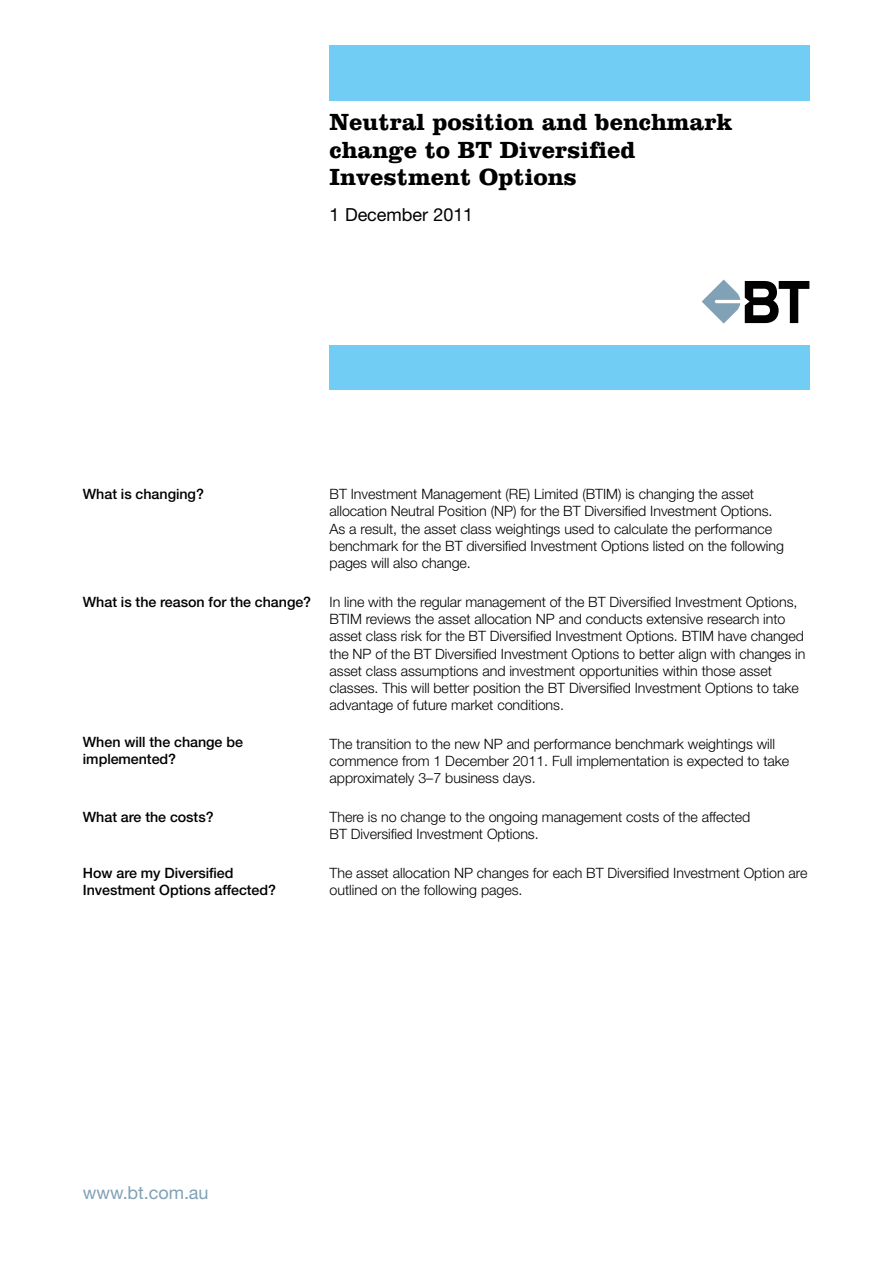
<style>
.page{position:relative;width:893px;height:1263px;background:#fff}
.page>*{position:absolute;margin:0;border:0;box-sizing:border-box;transform-origin:0 0}
.t1{font:700 24px/27.8px "Clarendon BT";color:#000}
.t2{font:18px "Helvetica Neue LT";letter-spacing:-.005em;color:#80a1b6}
.t3{font:18px "Helvetica Neue LT";letter-spacing:-.005em;color:#000}
.t4{font:300 14.25px/17.2px "Helvetica Neue LT";letter-spacing:-.005em;color:#000}
.t5{font:500 14.25px/17.2px "Helvetica Neue LT";letter-spacing:-.005em;color:#000}
</style>
<div class="page">
<div style="left:330px;top:45px;width:480px;height:55px;background:#72cdf4"></div>
<div style="left:330px;top:345px;width:480px;height:44px;background:#72cdf4"></div>
<svg style="left:702px;top:279px;width:107px;height:45px"></svg>
<h1 class="t1" style="left:330px;top:107px;width:404px">Neutral position and benchmark change to BT Diversified<br>Investment Options</h1>
<p class="t3" style="left:330px;top:204px;width:145px">1 December 2011</p>
<p class="t5" style="left:83px;top:485px;width:123px">What is changing?</p>
<p class="t4" style="left:330px;top:485px;width:456px">BT Investment Management (RE) Limited (BTIM) is changing the asset allocation Neutral Position (NP) for the BT Diversified Investment Options.<br>As a result, the asset class weightings used to calculate the performance benchmark for the BT diversified Investment Options listed on the following pages will also change.</p>
<p class="t5" style="left:83px;top:593px;width:230px">What is the reason for the change?</p>
<p class="t4" style="left:330px;top:593px;width:477px">In line with the regular management of the BT Diversified Investment Options, BTIM reviews the asset allocation NP and conducts extensive research into asset class risk for the BT Diversified Investment Options. BTIM have changed the NP of the BT Diversified Investment Options to better align with changes in asset class assumptions and investment opportunities within those asset classes. This will better position the BT Diversified Investment Options to take advantage of future market conditions.</p>
<p class="t4" style="left:330px;top:735px;width:461px">The transition to the new NP and performance benchmark weightings will commence from 1 December 2011. Full implementation is expected to take approximately 3–7 business days.</p>
<p class="t5" style="left:83px;top:808px;width:132px">What are the costs?</p>
<p class="t4" style="left:330px;top:808px;width:422px">There is no change to the ongoing management costs of the affected<br>BT Diversified Investment Options.</p>
<p class="t4" style="left:330px;top:864px;width:479px">The asset allocation NP changes for each BT Diversified Investment Option are outlined on the following pages.</p>
<p class="t5" style="left:83px;top:733px;width:162px">When will the change be implemented?</p>
<p class="t5" style="left:83px;top:864px;width:195px">How are my Diversified<br>Investment Options affected?</p>
<p class="t2" style="left:83px;top:1182px;width:127px">www.bt.com.au</p>
</div>
